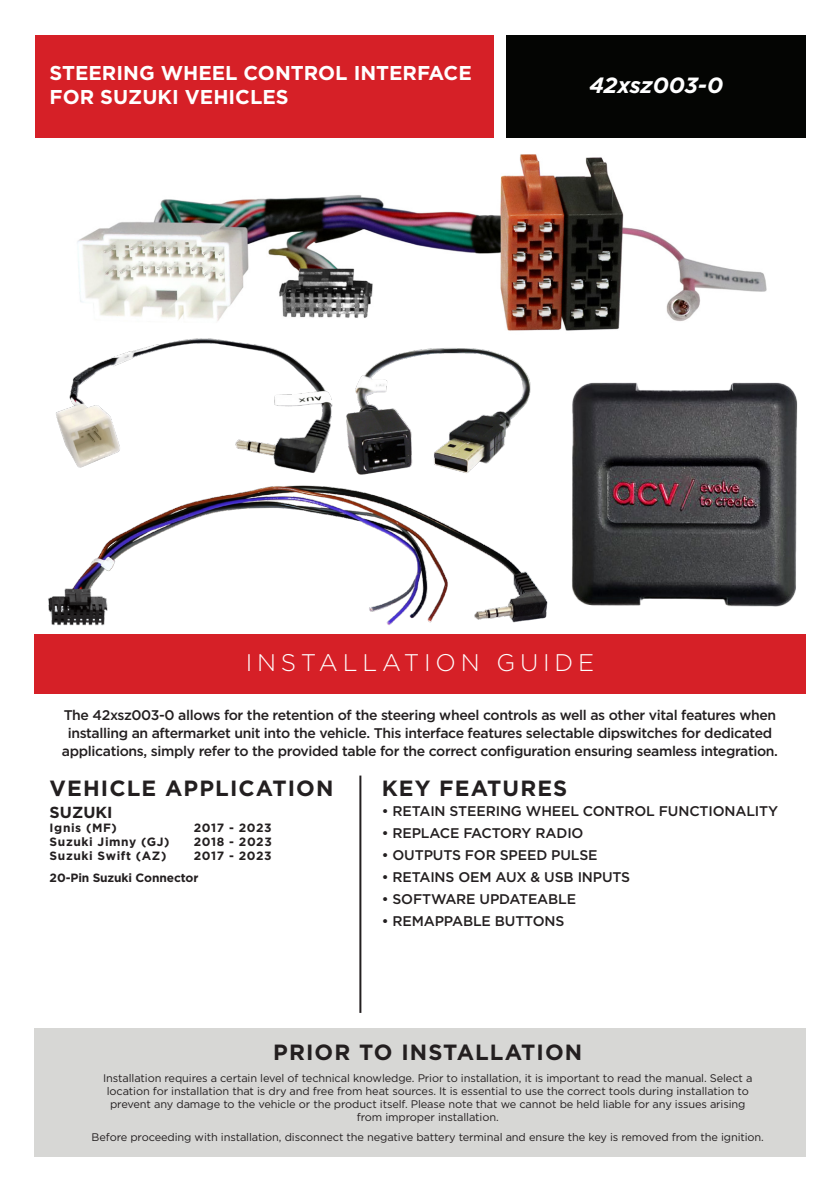
<style>
.page{position:relative;width:840px;height:1191px;background:#fff}
.page>*{position:absolute;margin:0;border:0;box-sizing:border-box;transform-origin:0 0}
.t1{font:300 24px "Gotham";letter-spacing:.2em;color:#fff}
.t2{font:700 22px "Gotham";letter-spacing:.05em;color:#231f20}
.t3{font:italic 700 22px "Gotham";color:#fff}
.t4{font:700 20px "Gotham";color:#fff}
.t5{font:700 16px "Gotham";color:#231f20}
.t6{font:500 14px "Gotham";letter-spacing:-.025em;color:#231f20}
.t7{font:700 12px "Gotham";letter-spacing:.05em;color:#231f20}
.t8{font:700 12px "Gotham";letter-spacing:-.01em;color:#231f20}
.t9{font:11px "Gotham";letter-spacing:-.01em;color:#231f20}
</style>
<div class="page">
<div style="left:34px;top:1028px;width:771px;height:129px;background:#d7d7d5"></div>
<div style="left:34px;top:634px;width:771px;height:59px;background:#d62027"></div>
<div style="left:35px;top:35px;width:458px;height:103px;background:#d62027"></div>
<div style="left:506px;top:35px;width:299px;height:103px;background:#040503"></div>
<hr style="left:359px;top:775px;width:2px;height:238px;background:#231f20">
<img style="left:77px;top:154px;width:690px;height:177px">
<img style="left:48px;top:485px;width:500px;height:141px">
<img style="left:56px;top:338px;width:260px;height:135px">
<img style="left:316px;top:348px;width:215px;height:127px">
<img style="left:572px;top:382px;width:226px;height:225px">
<p class="t4" style="left:50px;top:59px;width:423px">STEERING WHEEL CONTROL INTERFACE</p>
<p class="t4" style="left:50px;top:83px;width:240px">FOR SUZUKI VEHICLES</p>
<p class="t3" style="left:589px;top:70px;width:135px">42xsz003-0</p>
<p class="t1" style="left:245px;top:648px;width:350px">INSTALLATION GUIDE</p>
<p class="t6" style="left:64px;top:706px;width:713px">The 42xsz003-0 allows for the retention of the steering wheel controls as well as other vital features when</p>
<p class="t6" style="left:68px;top:724px;width:705px">installing an aftermarket unit into the vehicle. This interface features selectable dipswitches for dedicated</p>
<p class="t6" style="left:62px;top:742px;width:717px">applications, simply refer to the provided table for the correct configuration ensuring seamless integration.</p>
<p class="t2" style="left:50px;top:773px;width:285px">VEHICLE APPLICATION</p>
<p class="t5" style="left:50px;top:801px;width:64px">SUZUKI</p>
<p class="t7" style="left:50px;top:820px;width:69px">Ignis (MF)</p>
<p class="t7" style="left:194px;top:820px;width:79px">2017 - 2023</p>
<p class="t7" style="left:50px;top:834px;width:121px">Suzuki Jimny (GJ)</p>
<p class="t7" style="left:194px;top:834px;width:79px">2018 - 2023</p>
<p class="t7" style="left:50px;top:848px;width:118px">Suzuki Swift (AZ)</p>
<p class="t7" style="left:194px;top:848px;width:79px">2017 - 2023</p>
<p class="t8" style="left:50px;top:870px;width:150px">20-Pin Suzuki Connector</p>
<p class="t2" style="left:381px;top:773px;width:187px">KEY FEATURES</p>
<p class="t6" style="left:381px;top:802px;width:398px">• RETAIN STEERING WHEEL CONTROL FUNCTIONALITY</p>
<p class="t6" style="left:381px;top:824px;width:203px">• REPLACE FACTORY RADIO</p>
<p class="t6" style="left:381px;top:846px;width:217px">• OUTPUTS FOR SPEED PULSE</p>
<p class="t6" style="left:381px;top:868px;width:250px">• RETAINS OEM AUX &amp; USB INPUTS</p>
<p class="t6" style="left:381px;top:890px;width:196px">• SOFTWARE UPDATEABLE</p>
<p class="t6" style="left:381px;top:912px;width:184px">• REMAPPABLE BUTTONS</p>
<p class="t2" style="left:273px;top:1037px;width:310px">PRIOR TO INSTALLATION</p>
<p class="t9" style="left:103px;top:1070px;width:650px">Installation requires a certain level of technical knowledge. Prior to installation, it is important to read the manual. Select a</p>
<p class="t9" style="left:107px;top:1084px;width:643px">location for installation that is dry and free from heat sources. It is essential to use the correct tools during installation to</p>
<p class="t9" style="left:110px;top:1097px;width:636px">prevent any damage to the vehicle or the product itself. Please note that we cannot be held liable for any issues arising</p>
<p class="t9" style="left:356px;top:1110px;width:143px">from improper installation.</p>
<p class="t9" style="left:92px;top:1130px;width:673px">Before proceeding with installation, disconnect the negative battery terminal and ensure the key is removed from the ignition.</p>
</div>
